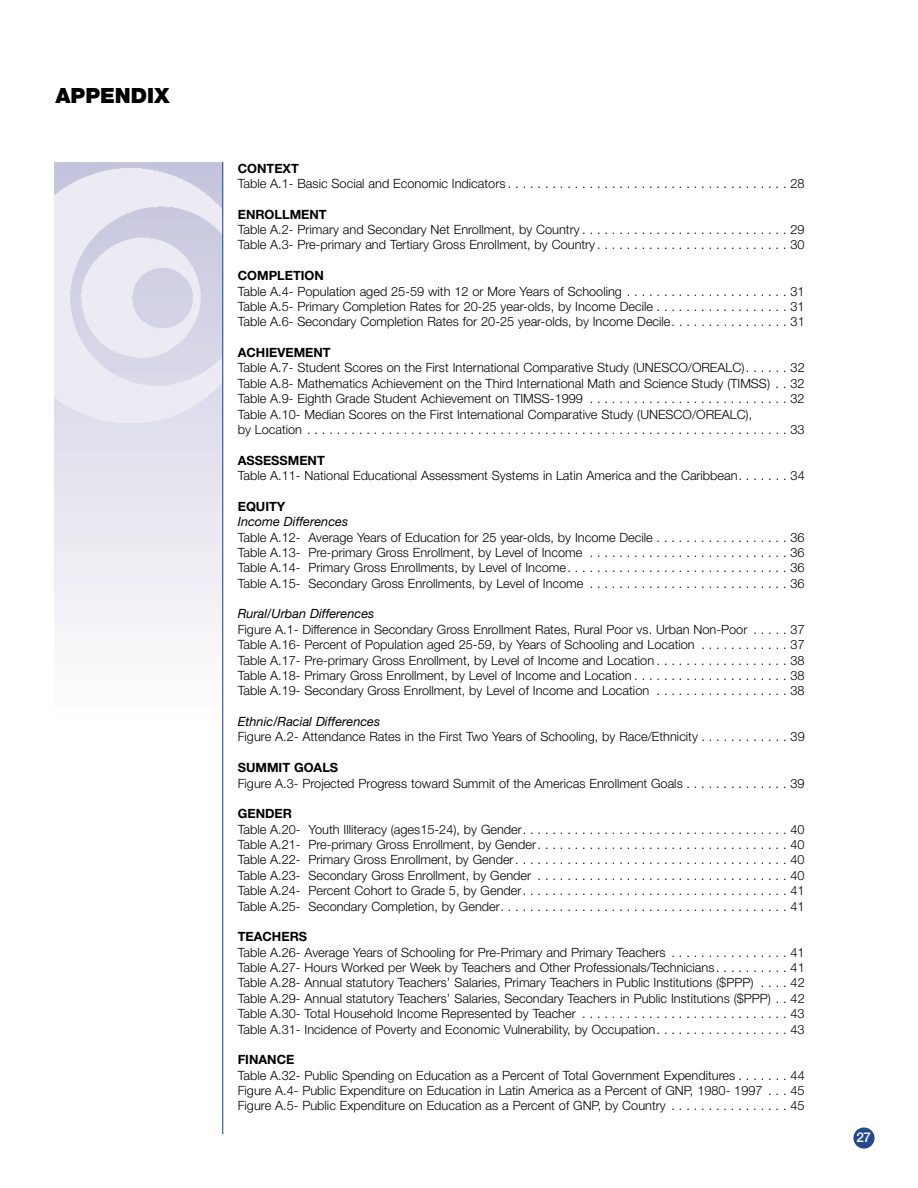
<style>
.page{position:relative;width:918px;height:1188px;background:#fff}
.page>*{position:absolute;margin:0;border:0;box-sizing:border-box;transform-origin:0 0}
.t1{font:900 21px "Helvetica Neue";color:#000}
.t2{font:500 13.5px "Helvetica Neue";color:#fff}
.t3{font:300 12.75px/15.5px "Helvetica Neue";color:#000;text-align:justify}
.t4{font:700 12.75px "Helvetica Neue";color:#000}
.t5{font:italic 12.75px "Helvetica Neue";color:#000}
</style>
<div class="page">
<div style="left:853px;top:1127px;width:22px;height:22px;background:#23488e;border-radius:50%"></div>
<hr style="left:54px;top:162px;width:169px;height:4px;background:#c3c3dc">
<hr style="left:54px;top:425px;width:169px;height:4px;background:#e0dfed">
<hr style="left:54px;top:432px;width:169px;height:4px;background:#e0dfed">
<div style="left:54px;top:439px;width:169px;height:5px;background:#e0e0ed"></div>
<hr style="left:54px;top:447px;width:169px;height:4px;background:#e2e0ed">
<hr style="left:54px;top:454px;width:169px;height:4px;background:#e3e2ee">
<div style="left:54px;top:461px;width:169px;height:5px;background:#e4e2ee"></div>
<hr style="left:54px;top:469px;width:169px;height:4px;background:#e5e3ee">
<hr style="left:54px;top:476px;width:169px;height:4px;background:#e5e4ee">
<hr style="left:54px;top:483px;width:169px;height:4px;background:#e6e4ee">
<div style="left:54px;top:490px;width:169px;height:5px;background:#e7e5ef"></div>
<hr style="left:54px;top:498px;width:169px;height:4px;background:#e8e6ef">
<hr style="left:54px;top:505px;width:169px;height:4px;background:#e9e7f0">
<div style="left:54px;top:512px;width:169px;height:5px;background:#eae8f0"></div>
<hr style="left:54px;top:520px;width:169px;height:4px;background:#eae9f1">
<hr style="left:54px;top:527px;width:169px;height:4px;background:#ebe9f1">
<div style="left:54px;top:534px;width:169px;height:5px;background:#eceaf1"></div>
<hr style="left:54px;top:542px;width:169px;height:4px;background:#edebf2">
<hr style="left:54px;top:549px;width:169px;height:4px;background:#eeecf3">
<hr style="left:54px;top:556px;width:169px;height:4px;background:#eeedf3">
<div style="left:54px;top:563px;width:169px;height:5px;background:#eeedf3"></div>
<hr style="left:54px;top:571px;width:169px;height:4px;background:#efeef4">
<hr style="left:54px;top:578px;width:169px;height:4px;background:#efeef6">
<div style="left:54px;top:585px;width:169px;height:5px;background:#f1eff6"></div>
<hr style="left:54px;top:593px;width:169px;height:4px;background:#f1f0f6">
<hr style="left:54px;top:600px;width:169px;height:4px;background:#f2f1f6">
<div style="left:54px;top:607px;width:169px;height:5px;background:#f3f2f7"></div>
<hr style="left:54px;top:615px;width:169px;height:4px;background:#f3f2f7">
<hr style="left:54px;top:622px;width:169px;height:4px;background:#f4f3f8">
<hr style="left:54px;top:629px;width:169px;height:4px;background:#f6f6f9">
<div style="left:54px;top:636px;width:169px;height:5px;background:#f6f6f9"></div>
<hr style="left:54px;top:644px;width:169px;height:4px;background:#f7f6f9">
<hr style="left:54px;top:651px;width:169px;height:4px;background:#f7f7fa">
<div style="left:54px;top:658px;width:169px;height:5px;background:#f8f7fa"></div>
<hr style="left:54px;top:666px;width:169px;height:4px;background:#f9f8fb">
<hr style="left:54px;top:673px;width:169px;height:4px;background:#faf9fc">
<div style="left:54px;top:680px;width:169px;height:5px;background:#fafafc"></div>
<div style="left:54px;top:687px;width:169px;height:5px;background:#fbfafc"></div>
<hr style="left:54px;top:695px;width:169px;height:4px;background:#fcfbfd">
<img style="left:54px;top:169px;width:168px;height:253px">
<hr style="left:222px;top:162px;width:1px;height:972px;background:#23488e">
<h1 class="t1" style="left:56px;top:88px;width:116px">APPENDIX</h1>
<p class="t4" style="left:238px;top:164px;width:63px">CONTEXT</p>
<p class="t3" style="left:238px;top:177px;width:568px">Table A.1- Basic Social and Economic Indicators . . . . . . . . . . . . . . . . . . . . . . . . . . . . . . . . . . . . . . 28</p>
<p class="t4" style="left:238px;top:210px;width:91px">ENROLLMENT</p>
<p class="t3" style="left:238px;top:223px;width:568px">Table A.2- Primary and Secondary Net Enrollment, by Country . . . . . . . . . . . . . . . . . . . . . . . . . . . . 29<br>Table A.3- Pre-primary and Tertiary Gross Enrollment, by Country . . . . . . . . . . . . . . . . . . . . . . . . . . 30</p>
<p class="t4" style="left:238px;top:271px;width:88px">COMPLETION</p>
<p class="t3" style="left:238px;top:285px;width:569px">Table A.4- Population aged 25-59 with 12 or More Years of Schooling . . . . . . . . . . . . . . . . . . . . . . 31<br>Table A.5- Primary Completion Rates for 20-25 year-olds, by Income Decile . . . . . . . . . . . . . . . . . . 31<br>Table A.6- Secondary Completion Rates for 20-25 year-olds, by Income Decile. . . . . . . . . . . . . . . . 31</p>
<p class="t4" style="left:238px;top:348px;width:94px">ACHIEVEMENT</p>
<p class="t3" style="left:238px;top:362px;width:569px;text-align:left">Table A.7- Student Scores on the First International Comparative Study (UNESCO/OREALC). . . . . . 32<br>Table A.8- Mathematics Achievement on the Third International Math and Science Study (TIMSS) . . 32<br>Table A.9- Eighth Grade Student Achievement on TIMSS-1999 . . . . . . . . . . . . . . . . . . . . . . . . . . . 32<br>Table A.10- Median Scores on the First International Comparative Study (UNESCO/OREALC),<br>by Location . . . . . . . . . . . . . . . . . . . . . . . . . . . . . . . . . . . . . . . . . . . . . . . . . . . . . . . . . . . . . . . . . 33</p>
<p class="t4" style="left:238px;top:456px;width:89px">ASSESSMENT</p>
<p class="t3" style="left:238px;top:469px;width:569px">Table A.11- National Educational Assessment Systems in Latin America and the Caribbean. . . . . . . 34</p>
<p class="t4" style="left:238px;top:502px;width:49px">EQUITY</p>
<p class="t5" style="left:238px;top:517px;width:112px">Income Differences</p>
<p class="t3" style="left:238px;top:531px;width:568px">Table A.12- Average Years of Education for 25 year-olds, by Income Decile . . . . . . . . . . . . . . . . . . 36<br>Table A.13- Pre-primary Gross Enrollment, by Level of Income . . . . . . . . . . . . . . . . . . . . . . . . . . . 36<br>Table A.14- Primary Gross Enrollments, by Level of Income. . . . . . . . . . . . . . . . . . . . . . . . . . . . . . 36<br>Table A.15- Secondary Gross Enrollments, by Level of Income . . . . . . . . . . . . . . . . . . . . . . . . . . . 36</p>
<p class="t5" style="left:238px;top:609px;width:138px">Rural/Urban Differences</p>
<p class="t3" style="left:238px;top:623px;width:569px">Figure A.1- Difference in Secondary Gross Enrollment Rates, Rural Poor vs. Urban Non-Poor . . . . . 37<br>Table A.16- Percent of Population aged 25-59, by Years of Schooling and Location . . . . . . . . . . . . 37<br>Table A.17- Pre-primary Gross Enrollment, by Level of Income and Location . . . . . . . . . . . . . . . . . . 38<br>Table A.18- Primary Gross Enrollment, by Level of Income and Location . . . . . . . . . . . . . . . . . . . . . 38<br>Table A.19- Secondary Gross Enrollment, by Level of Income and Location . . . . . . . . . . . . . . . . . . 38</p>
<p class="t5" style="left:238px;top:717px;width:144px">Ethnic/Racial Differences</p>
<p class="t3" style="left:238px;top:731px;width:569px">Figure A.2- Attendance Rates in the First Two Years of Schooling, by Race/Ethnicity . . . . . . . . . . . . 39</p>
<p class="t4" style="left:238px;top:763px;width:102px">SUMMIT GOALS</p>
<p class="t3" style="left:238px;top:777px;width:568px">Figure A.3- Projected Progress toward Summit of the Americas Enrollment Goals . . . . . . . . . . . . . . 39</p>
<p class="t4" style="left:238px;top:809px;width:56px">GENDER</p>
<p class="t3" style="left:238px;top:823px;width:568px">Table A.20- Youth Illiteracy (ages15-24), by Gender. . . . . . . . . . . . . . . . . . . . . . . . . . . . . . . . . . . . 40<br>Table A.21- Pre-primary Gross Enrollment, by Gender. . . . . . . . . . . . . . . . . . . . . . . . . . . . . . . . . . 40<br>Table A.22- Primary Gross Enrollment, by Gender. . . . . . . . . . . . . . . . . . . . . . . . . . . . . . . . . . . . . 40<br>Table A.23- Secondary Gross Enrollment, by Gender . . . . . . . . . . . . . . . . . . . . . . . . . . . . . . . . . . 40<br>Table A.24- Percent Cohort to Grade 5, by Gender. . . . . . . . . . . . . . . . . . . . . . . . . . . . . . . . . . . . 41<br>Table A.25- Secondary Completion, by Gender. . . . . . . . . . . . . . . . . . . . . . . . . . . . . . . . . . . . . . . 41</p>
<p class="t4" style="left:238px;top:932px;width:71px">TEACHERS</p>
<p class="t3" style="left:238px;top:946px;width:569px">Table A.26- Average Years of Schooling for Pre-Primary and Primary Teachers . . . . . . . . . . . . . . . . 41<br>Table A.27- Hours Worked per Week by Teachers and Other Professionals/Technicians. . . . . . . . . . 41<br>Table A.28- Annual statutory Teachers’ Salaries, Primary Teachers in Public Institutions ($PPP) . . . . 42<br>Table A.29- Annual statutory Teachers’ Salaries, Secondary Teachers in Public Institutions ($PPP) . . 42<br>Table A.30- Total Household Income Represented by Teacher . . . . . . . . . . . . . . . . . . . . . . . . . . . . 43<br>Table A.31- Incidence of Poverty and Economic Vulnerability, by Occupation. . . . . . . . . . . . . . . . . . 43</p>
<p class="t4" style="left:238px;top:1055px;width:58px">FINANCE</p>
<p class="t3" style="left:238px;top:1069px;width:569px">Table A.32- Public Spending on Education as a Percent of Total Government Expenditures . . . . . . . 44<br>Figure A.4- Public Expenditure on Education in Latin America as a Percent of GNP, 1980- 1997 . . . 45<br>Figure A.5- Public Expenditure on Education as a Percent of GNP, by Country . . . . . . . . . . . . . . . . 45</p>
<p class="t2" style="left:856px;top:1132px;width:16px">27</p>
</div>
